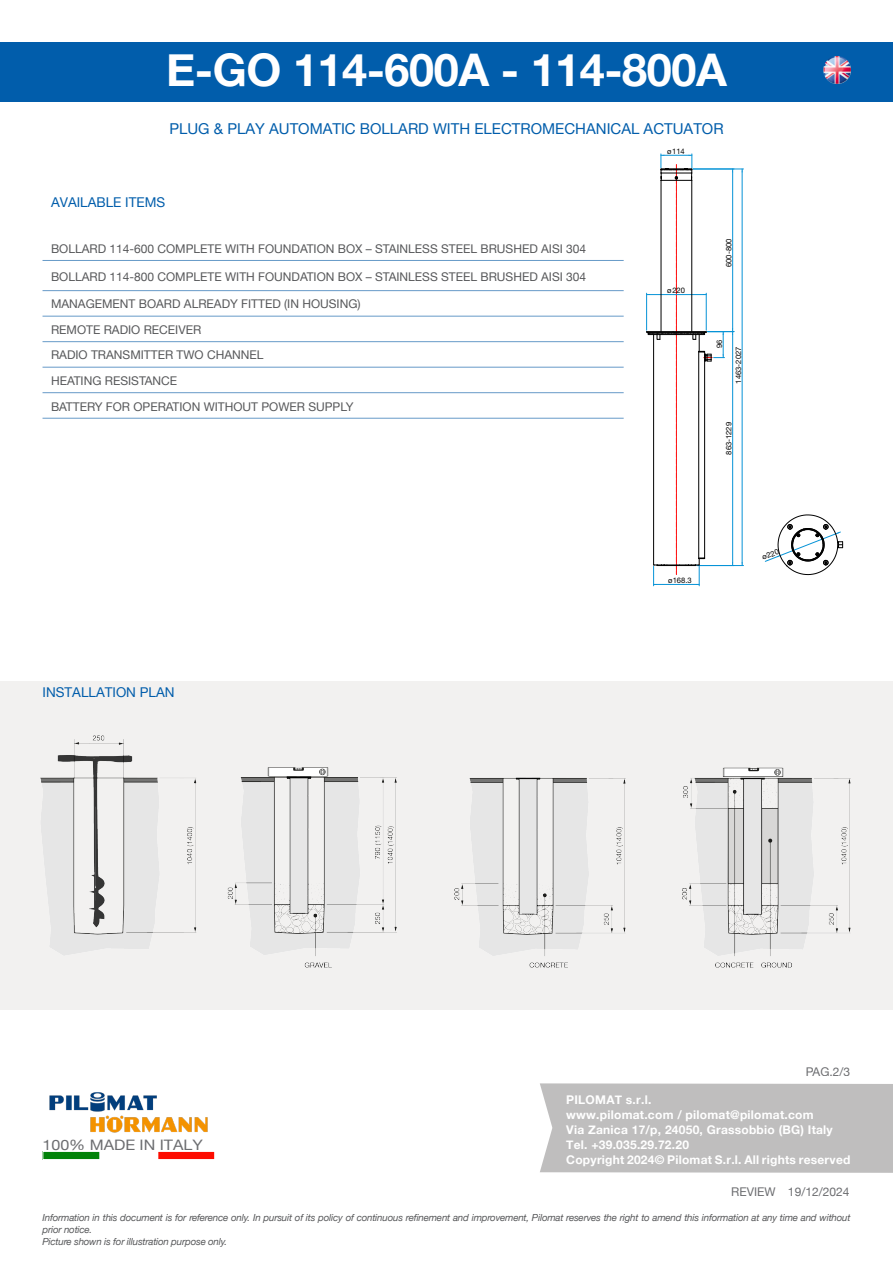
<style>
.page{position:relative;width:893px;height:1263px;background:#fff}
.page>*{position:absolute;margin:0;border:0;box-sizing:border-box;transform-origin:0 0}
.t1{font:700 45px "Helvetica Neue";letter-spacing:-.01em;color:#fff}
.t2{font:15px "Helvetica Neue";color:#015dab}
.t3{font:14.4px "Helvetica Neue";color:#6c6d70;scale:1.11 1}
.t4{font:13.5px "Helvetica Neue";color:#015dab}
.t5{font:12px "Helvetica Neue";color:#57585a}
.t6{font:700 12px/15px "Helvetica Neue";letter-spacing:.02em;color:#fff}
.t7{font:12px "Helvetica Neue";color:#6c6d70}
.t8{font:italic 9.75px/11.7px "Helvetica Neue";letter-spacing:-.02em;color:#57585a}
.t9{font:7.65px "Hoermann Helvetica Neue Rm";color:#000}
</style>
<div class="page">
<div style="left:540px;top:1083px;width:353px;height:90px;background:#bfbebe"></div>
<div style="left:0;top:43px;width:893px;height:59px;background:#015dab"></div>
<img style="left:49px;top:1092px;width:159px;height:41px">
<img style="left:45px;top:1153px;width:168px;height:5px">
<div style="left:43px;top:1151px;width:172px;height:9px;border:1px solid #fff"></div>
<div style="left:0;top:682px;width:893px;height:328px;background:#f2f1f0"></div>
<img style="left:40px;top:735px;width:810px;height:233px">
<hr style="left:43px;top:260px;width:581px;height:1px;background:#679ac8">
<hr style="left:43px;top:290px;width:581px;height:1px;background:#679ac8">
<hr style="left:43px;top:316px;width:581px;height:1px;background:#679ac8">
<hr style="left:43px;top:341px;width:581px;height:1px;background:#679ac8">
<hr style="left:43px;top:367px;width:581px;height:1px;background:#679ac8">
<hr style="left:43px;top:392px;width:581px;height:1px;background:#679ac8">
<hr style="left:43px;top:418px;width:581px;height:1px;background:#679ac8">
<hr style="left:742px;top:169px;width:1px;height:396px;background:#0693d7">
<hr style="left:697px;top:565px;width:46px;height:1px;background:#0693d7">
<hr style="left:693px;top:169px;width:50px;height:1px;background:#0693d7">
<img style="left:823px;top:57px;width:27px;height:27px">
<svg style="left:646px;top:154px;width:88px;height:432px"></svg>
<svg style="left:765px;top:514px;width:78px;height:61px"></svg>
<h1 class="t1" style="left:166px;top:35px;width:562px">E-GO 114-600A - 114-800A</h1>
<p class="t2" style="left:169px;top:118px;width:556px">PLUG &amp; PLAY AUTOMATIC BOLLARD WITH ELECTROMECHANICAL ACTUATOR</p>
<p class="t4" style="left:51px;top:192px;width:116px">AVAILABLE ITEMS</p>
<p class="t5" style="left:51px;top:240px;width:537px">BOLLARD 114-600 COMPLETE WITH FOUNDATION BOX – STAINLESS STEEL BRUSHED AISI 304</p>
<p class="t5" style="left:51px;top:268px;width:537px">BOLLARD 114-800 COMPLETE WITH FOUNDATION BOX – STAINLESS STEEL BRUSHED AISI 304</p>
<p class="t5" style="left:51px;top:295px;width:311px">MANAGEMENT BOARD ALREADY FITTED (IN HOUSING)</p>
<p class="t5" style="left:51px;top:321px;width:152px">REMOTE RADIO RECEIVER</p>
<p class="t5" style="left:51px;top:347px;width:214px">RADIO TRANSMITTER TWO CHANNEL</p>
<p class="t5" style="left:51px;top:372px;width:128px">HEATING RESISTANCE</p>
<p class="t5" style="left:51px;top:398px;width:304px">BATTERY FOR OPERATION WITHOUT POWER SUPPLY</p>
<p class="t4" style="left:43px;top:682px;width:134px">INSTALLATION PLAN</p>
<p class="t9" style="left:667px;top:146px;width:19px">ø114</p>
<p class="t9" style="left:667px;top:285px;width:19px">ø220</p>
<p class="t9" style="left:723px;top:267px;width:30px;rotate:-90deg">600-800</p>
<p class="t9" style="left:733px;top:383px;width:38px;rotate:-90deg">1463-2027</p>
<p class="t9" style="left:723px;top:455px;width:34px;rotate:-90deg">863-1229</p>
<p class="t9" style="left:668px;top:575px;width:25px">ø168.3</p>
<p class="t9" style="left:763px;top:551px;width:6px">ø</p>
<p class="t7" style="left:806px;top:1063px;width:46px">PAG.2/3</p>
<p class="t3" style="left:43px;top:1135px;width:146px">100% MADE IN ITALY</p>
<p class="t6" style="left:566px;top:1093px;width:286px">PILOMAT s.r.l.<br>www.pilomat.com / pilomat@pilomat.com<br>Via Zanica 17/p, 24050, Grassobbio (BG) Italy Tel. +39.035.29.72.20<br>Copyright 2024© Pilomat S.r.l. All rights reserved</p>
<p class="t7" style="left:731px;top:1183px;width:120px">REVIEW 19/12/2024</p>
<p class="t8" style="left:43px;top:1212px;width:809px">Information in this document is for reference only. In pursuit of its policy of continuous refinement and improvement, Pilomat reserves the right to amend this information at any time and without prior notice.<br>Picture shown is for illustration purpose only.</p>
</div>
